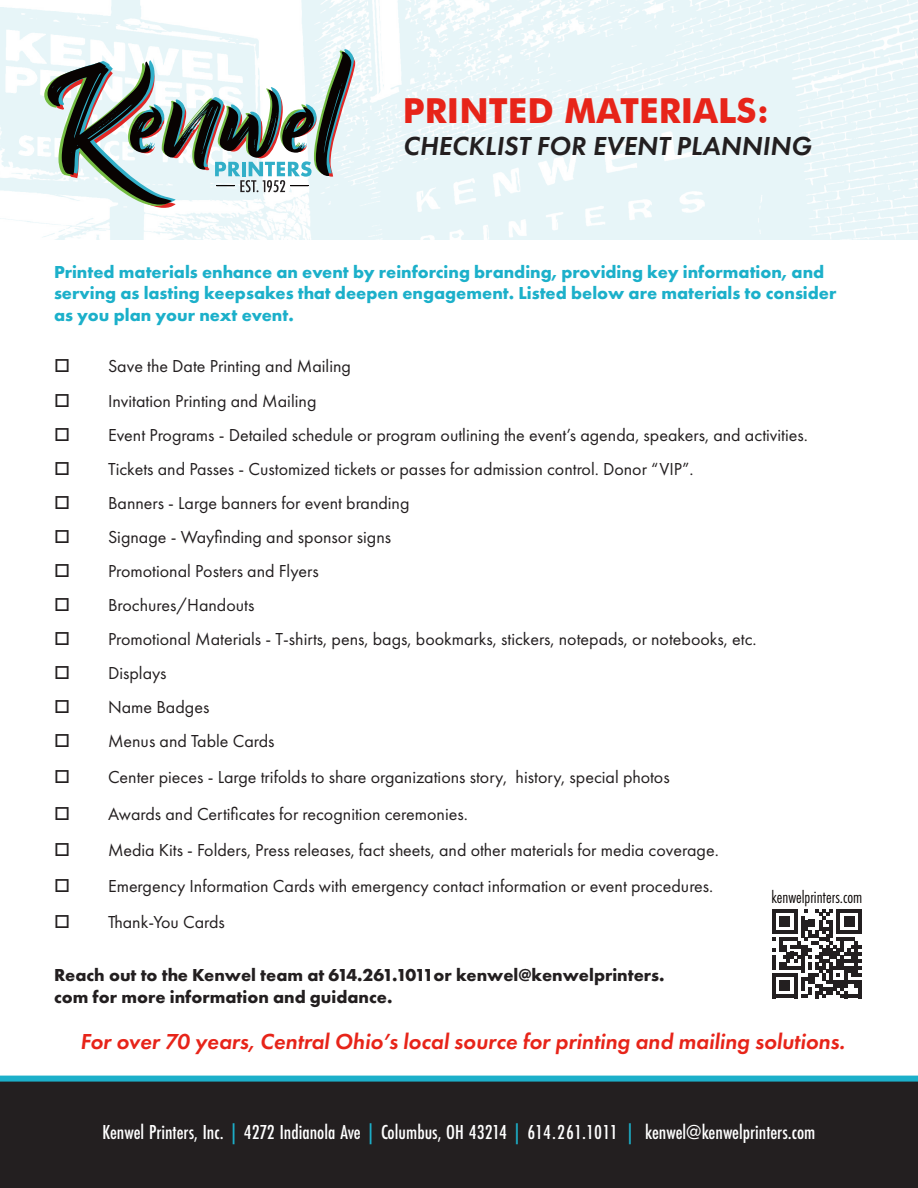
<style>
.page{position:relative;width:918px;height:1188px;background:#fff}
.page>*{position:absolute;margin:0;border:0;box-sizing:border-box;transform-origin:0 0}
.t1{font:700 34.5px "Futura BT";color:#e72419}
.t2{font:italic 600 27px "Futura PT";color:#231f20}
.t3{font:italic 600 22.5px "Futura PT";color:#e72419}
.t4{font:500 21px "Futura PT Cond";color:#fff}
.t5{font:18px "Futura PT";color:#231f20}
.t6{font:700 18px/21.6px "Futura PT";color:#1cb0ca}
.t7{font:700 18px/21.6px "Futura PT";color:#231f20}
.t8{font:18px "Futura PT Cond";color:#080302}
.s1{color:#1cb0ca}
</style>
<div class="page">
<img style="left:0;top:0;width:918px;height:240px">
<div style="left:0;top:1080px;width:918px;height:108px;background:#231f20"></div>
<svg style="left:44px;top:49px;width:311px;height:159px"></svg>
<div style="left:0;top:1076px;width:918px;height:6px;background:#1cb0ca"></div>
<svg style="left:772px;top:909px;width:90px;height:89px"></svg>
<p class="t1" style="left:403px;top:89px;width:367px">PRINTED MATERIALS:</p>
<p class="t2" style="left:403px;top:129px;width:410px">CHECKLIST FOR EVENT PLANNING</p>
<p class="t6" style="left:54px;top:261px;width:784px">Printed materials enhance an event by reinforcing branding, providing key information, and serving as lasting keepsakes that deepen engagement. Listed below are materials to consider as you plan your next event.</p>
<p class="t5" style="left:108px;top:356px;width:245px">Save the Date Printing and Mailing</p>
<p class="t5" style="left:108px;top:390px;width:210px">Invitation Printing and Mailing</p>
<p class="t5" style="left:108px;top:424px;width:702px">Event Programs - Detailed schedule or program outlining the event’s agenda, speakers, and activities.</p>
<p class="t5" style="left:108px;top:458px;width:587px">Tickets and Passes - Customized tickets or passes for admission control. Donor “VIP”.</p>
<p class="t5" style="left:108px;top:492px;width:303px">Banners - Large banners for event branding</p>
<p class="t5" style="left:108px;top:526px;width:285px">Signage - Wayfinding and sponsor signs</p>
<p class="t5" style="left:108px;top:560px;width:212px">Promotional Posters and Flyers</p>
<p class="t5" style="left:108px;top:594px;width:148px">Brochures/Handouts</p>
<p class="t5" style="left:108px;top:628px;width:650px">Promotional Materials - T-shirts, pens, bags, bookmarks, stickers, notepads, or notebooks, etc.</p>
<p class="t5" style="left:108px;top:662px;width:60px">Displays</p>
<p class="t5" style="left:108px;top:697px;width:103px">Name Badges</p>
<p class="t5" style="left:108px;top:731px;width:168px">Menus and Table Cards</p>
<p class="t5" style="left:108px;top:767px;width:563px">Center pieces - Large trifolds to share organizations story, history, special photos</p>
<p class="t5" style="left:108px;top:803px;width:361px">Awards and Certificates for recognition ceremonies.</p>
<p class="t5" style="left:108px;top:839px;width:612px">Media Kits - Folders, Press releases, fact sheets, and other materials for media coverage.</p>
<p class="t5" style="left:108px;top:875px;width:607px">Emergency Information Cards with emergency contact information or event procedures.</p>
<p class="t5" style="left:108px;top:912px;width:118px">Thank-You Cards</p>
<p class="t8" style="left:772px;top:887px;width:92px">kenwelprinters.com</p>
<p class="t7" style="left:54px;top:964px;width:612px">Reach out to the Kenwel team at 614.261.1011or kenwel@kenwelprinters. com for more information and guidance.</p>
<p class="t3" style="left:80px;top:1027px;width:766px">For over 70 years, Central Ohio’s local source for printing and mailing solutions.</p>
<p class="t4" style="left:102px;top:1120px;width:715px">Kenwel Printers, Inc. <span class="s1">|</span> 4272 Indianola Ave <span class="s1">|</span> Columbus, OH 43214 <span class="s1">|</span> 614.261.1011 <span class="s1">|</span> kenwel@kenwelprinters.com</p>
</div>
